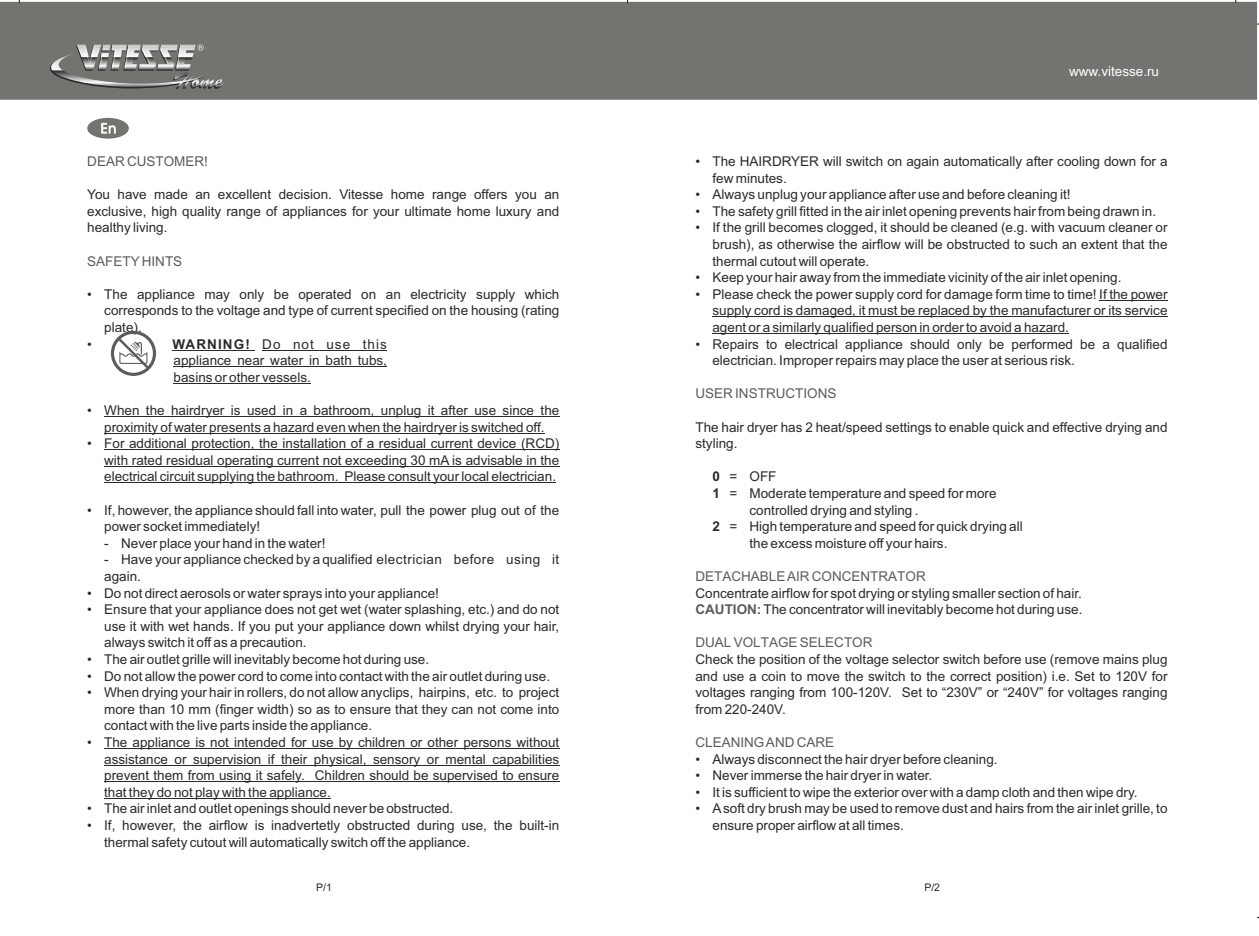
<style>
.page{position:relative;width:1259px;height:936px;background:#fff}
.page>*{position:absolute;margin:0;border:0;box-sizing:border-box;transform-origin:0 0}
.t1{font:13.5px/16.6px "Arial";color:#2b2929;text-align:justify}
.t2{font:13.5px "Arial";color:#5c5c5c}
.t3{font:13.5px "Arial";color:#fff}
.t4{font:10.5px "Arial";color:#2b2929}
.s1{font-weight:700}
.s2{font-weight:700;color:#5c5c5c}
</style>
<div class="page">
<hr style="left:1099px;top:300px;width:68px;height:1px;background:#2b2929">
<hr style="left:712px;top:316px;width:455px;height:1px;background:#2b2929">
<hr style="left:712px;top:333px;width:357px;height:1px;background:#2b2929">
<hr style="left:172px;top:350px;width:83px;height:1px;background:#2b2929">
<hr style="left:262px;top:350px;width:125px;height:1px;background:#2b2929">
<hr style="left:174px;top:366px;width:213px;height:1px;background:#2b2929">
<hr style="left:174px;top:383px;width:137px;height:1px;background:#2b2929">
<hr style="left:104px;top:416px;width:455px;height:1px;background:#2b2929">
<hr style="left:104px;top:433px;width:440px;height:1px;background:#2b2929">
<hr style="left:104px;top:449px;width:455px;height:1px;background:#2b2929">
<hr style="left:104px;top:466px;width:455px;height:1px;background:#2b2929">
<hr style="left:104px;top:482px;width:452px;height:1px;background:#2b2929">
<hr style="left:104px;top:748px;width:455px;height:1px;background:#2b2929">
<hr style="left:104px;top:764px;width:455px;height:1px;background:#2b2929">
<hr style="left:104px;top:781px;width:455px;height:1px;background:#2b2929">
<hr style="left:104px;top:797px;width:227px;height:1px;background:#2b2929">
<div style="left:0;top:2px;width:1257px;height:98px;background:#737370"></div>
<svg style="left:50px;top:45px;width:172px;height:44px;background:#888786"></svg>
<div style="left:87px;top:118px;width:42px;height:21px;background:#737370;border-radius:50%"></div>
<svg style="left:101px;top:123px;width:15px;height:11px"></svg>
<svg style="left:111px;top:331px;width:45px;height:45px"></svg>
<p class="t3" style="left:1069px;top:67px;width:92px">www.vitesse.ru</p>
<p class="t2" style="left:87px;top:156px;width:122px">DEAR CUSTOMER!</p>
<p class="t1" style="left:87px;top:187px;width:473px">You have made an excellent decision. Vitesse home range offers you an exclusive, high quality range of appliances for your ultimate home luxury and healthy living.</p>
<p class="t2" style="left:87px;top:256px;width:97px">SAFETY HINTS</p>
<p class="t1" style="left:87px;top:287px;width:473px">• The appliance may only be operated on an electricity supply which</p>
<p class="t1" style="left:104px;top:303px;width:456px">corresponds to the voltage and type of current specified on the housing (rating</p>
<p class="t1" style="left:104px;top:320px;width:39px">plate).</p>
<p class="t1" style="left:87px;top:337px;width:6px">•</p>
<p class="t1" style="left:172px;top:337px;width:216px"><span class="s1">WARNING!</span> Do not use this appliance near water in bath tubs, basins or other vessels.</p>
<p class="t1" style="left:87px;top:403px;width:473px;text-align:center">• When the hairdryer is used in a bathroom, unplug it after use since the proximity of water presents a hazard even when the hairdryer is switched off.</p>
<p class="t1" style="left:104px;top:436px;width:456px;text-indent:-17px">• For additional protection, the installation of a residual current device (RCD) with rated residual operating current not exceeding 30 mA is advisable in the electrical circuit supplying the bathroom. Please consult your local electrician.</p>
<p class="t1" style="left:104px;top:502px;width:456px;text-indent:-17px">• If, however, the appliance should fall into water, pull the power plug out of the power socket immediately!</p>
<p class="t1" style="left:104px;top:536px;width:223px">- Never place your hand in the water!</p>
<p class="t1" style="left:104px;top:552px;width:456px">- Have your appliance checked by a qualified electrician before using it again.</p>
<p class="t1" style="left:87px;top:585px;width:353px">• Do not direct aerosols or water sprays into your appliance!</p>
<p class="t1" style="left:104px;top:602px;width:456px;text-indent:-17px">• Ensure that your appliance does not get wet (water splashing, etc.) and do not use it with wet hands. If you put your appliance down whilst drying your hair, always switch it off as a precaution.</p>
<p class="t1" style="left:87px;top:652px;width:343px">• The air outlet grille will inevitably become hot during use.</p>
<p class="t1" style="left:87px;top:668px;width:464px">• Do not allow the power cord to come into contact with the air outlet during use.</p>
<p class="t1" style="left:104px;top:685px;width:456px;text-indent:-17px">• When drying your hair in rollers, do not allow any clips, hairpins, etc. to project more than 10 mm (finger width) so as to ensure that they can not come into contact with the live parts inside the appliance.</p>
<p class="t1" style="left:104px;top:735px;width:456px;text-indent:-17px">• The appliance is not intended for use by children or other persons without assistance or supervision if their physical, sensory or mental capabilities prevent them from using it safely. Children should be supervised to ensure that they do not play with the appliance.</p>
<p class="t1" style="left:87px;top:801px;width:367px">• The air inlet and outlet openings should never be obstructed.</p>
<p class="t1" style="left:104px;top:818px;width:456px;text-indent:-17px">• If, however, the airflow is inadvertetly obstructed during use, the built-in thermal safety cutout will automatically switch off the appliance.</p>
<p class="t4" style="left:316px;top:883px;width:17px">P/1</p>
<p class="t4" style="left:924px;top:883px;width:17px">P/2</p>
<p class="t1" style="left:712px;top:154px;width:456px;text-indent:-17px">• The HAIRDRYER will switch on again automatically after cooling down for a few minutes.</p>
<p class="t1" style="left:695px;top:187px;width:376px">• Always unplug your appliance after use and before cleaning it!</p>
<p class="t1" style="left:695px;top:204px;width:462px">• The safety grill fitted in the air inlet opening prevents hair from being drawn in.</p>
<p class="t1" style="left:712px;top:220px;width:456px;text-indent:-17px">• If the grill becomes clogged, it should be cleaned (e.g. with vacuum cleaner or brush), as otherwise the airflow will be obstructed to such an extent that the thermal cutout will operate.</p>
<p class="t1" style="left:695px;top:270px;width:427px">• Keep your hair away from the immediate vicinity of the air inlet opening.</p>
<p class="t1" style="left:712px;top:287px;width:456px;text-indent:-17px">• Please check the power supply cord for damage form time to time! If the power supply cord is damaged, it must be replaced by the manufacturer or its service agent or a similarly qualified person in order to avoid a hazard.</p>
<p class="t1" style="left:712px;top:337px;width:456px;text-indent:-17px">• Repairs to electrical appliance should only be performed be a qualified electrician. Improper repairs may place the user at serious risk.</p>
<p class="t2" style="left:695px;top:388px;width:143px">USER INSTRUCTIONS</p>
<p class="t1" style="left:695px;top:419px;width:473px">The hair dryer has 2 heat/speed settings to enable quick and effective drying and styling.</p>
<p class="t1" style="left:712px;top:469px;width:66px"><span class="s1">0</span> = OFF</p>
<p class="t1" style="left:712px;top:486px;width:285px"><span class="s1">1</span> = Moderate temperature and speed for more</p>
<p class="t1" style="left:749px;top:502px;width:170px">controlled drying and styling .</p>
<p class="t1" style="left:712px;top:519px;width:312px"><span class="s1">2</span> = High temperature and speed for quick drying all</p>
<p class="t1" style="left:749px;top:536px;width:199px">the excess moisture off your hairs.</p>
<p class="t2" style="left:695px;top:571px;width:232px">DETACHABLE AIR CONCENTRATOR</p>
<p class="t1" style="left:695px;top:585px;width:388px">Concentrate airflow for spot drying or styling smaller section of hair.<br><span class="s2">CAUTION:</span>The concentrator will inevitably become hot during use.</p>
<p class="t2" style="left:695px;top:637px;width:179px">DUAL VOLTAGE SELECTOR</p>
<p class="t1" style="left:695px;top:652px;width:473px">Check the position of the voltage selector switch before use (remove mains plug and use a coin to move the switch to the correct position) i.e. Set to 120V for voltages ranging from 100-120V. Set to “230V” or “240V” for voltages ranging from 220-240V.</p>
<p class="t2" style="left:695px;top:737px;width:140px">CLEANING AND CARE</p>
<p class="t1" style="left:695px;top:751px;width:304px">• Always disconnect the hair dryer before cleaning.</p>
<p class="t1" style="left:695px;top:768px;width:238px">• Never immerse the hair dryer in water.</p>
<p class="t1" style="left:695px;top:784px;width:443px">• It is sufficient to wipe the exterior over with a damp cloth and then wipe dry.</p>
<p class="t1" style="left:712px;top:801px;width:456px;text-indent:-17px">• Asoft dry brush may be used to remove dust and hairs from the air inlet grille, to ensure proper airflow at all times.</p>
</div>
